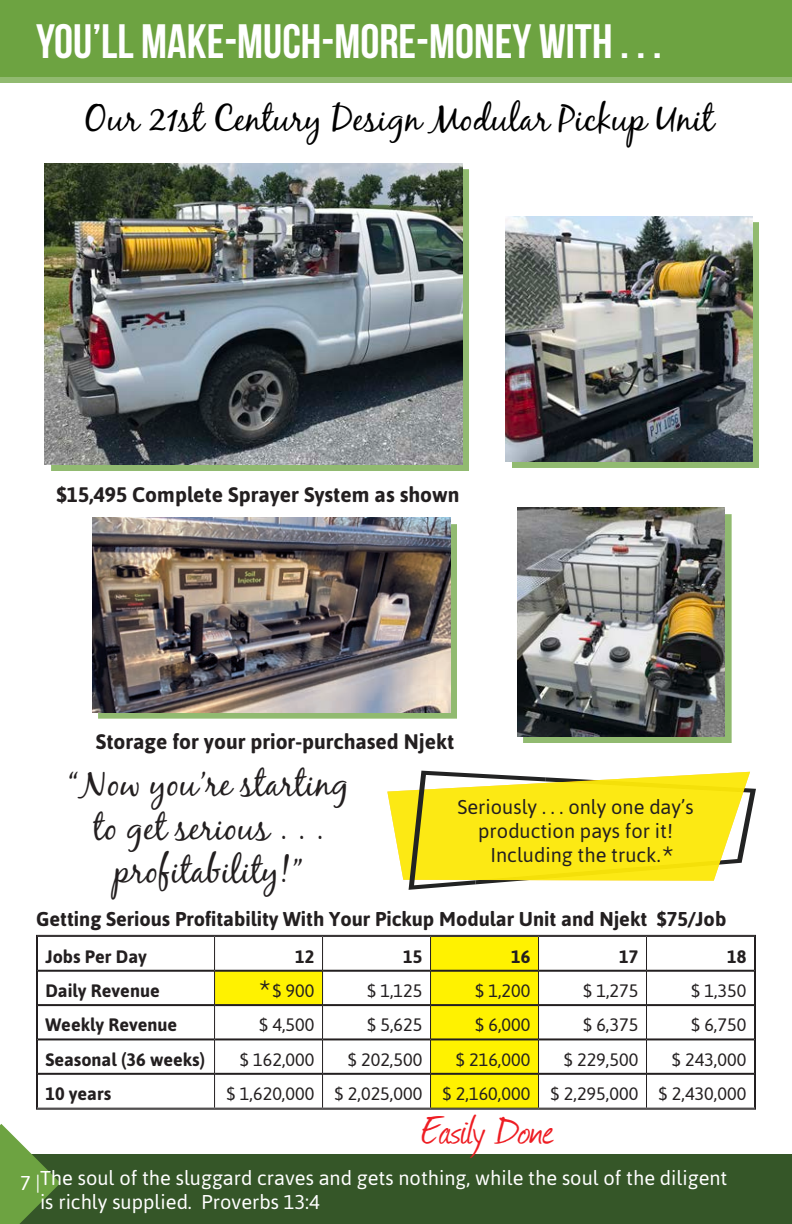
<style>
.page{position:relative;width:792px;height:1224px;background:#fff}
.page>*{position:absolute;margin:0;border:0;box-sizing:border-box;transform-origin:0 0}
.Grey_Heading{font:700 48px "Bebas Neue";color:#fff}
.Grey_Heading-2{font:48px "Journal";letter-spacing:-.015em;color:#ee1d23}
.t1{font:36px "Black Jack";color:#231f20}
.Grey_Heading-3{font:36px "Black Jack";color:#000}
.t2{font:32px "Asap";color:#231f20}
.t3{font:700 21px "Asap";color:#231f20}
.t4{font:20px/24px "Asap";color:#fff}
.t5{font:700 20px "Asap";color:#231f20}
.t6{font:20px "Asap";color:#231f20}
.t7{font:18px "Asap";color:#231f20}
.t8{font:700 18px "Asap";color:#231f20}
</style>
<div class="page">
<div style="left:0;top:1155px;width:792px;height:69px;background:#355628"></div>
<svg style="left:0;top:1124px;width:60px;height:100px"></svg>
<div style="left:0;top:0;width:792px;height:83px;background:#6da341;opacity:.75"></div>
<div style="left:0;top:0;width:792px;height:76px;background:#6da341"></div>
<div style="left:51px;top:170px;width:418px;height:301px;background:#6da341;opacity:.75"></div>
<img style="left:45px;top:163px;width:417px;height:302px">
<div style="left:512px;top:222px;width:247px;height:246px;background:#6da341;opacity:.75"></div>
<img style="left:506px;top:216px;width:246px;height:246px">
<div style="left:98px;top:524px;width:359px;height:195px;background:#6da341;opacity:.75"></div>
<img style="left:92px;top:518px;width:359px;height:194px">
<div style="left:523px;top:514px;width:208px;height:229px;background:#6da341;opacity:.75"></div>
<img style="left:517px;top:508px;width:208px;height:228px">
<div style="left:431px;top:937px;width:107px;height:171px;background:#fff200"></div>
<div style="left:215px;top:971px;width:108px;height:34px;background:#fff200"></div>
<hr style="left:38px;top:970px;width:176px;height:2px;background:#231f20">
<hr style="left:215px;top:970px;width:107px;height:2px;background:#231f20">
<hr style="left:323px;top:970px;width:107px;height:2px;background:#231f20">
<hr style="left:431px;top:970px;width:107px;height:2px;background:#231f20">
<hr style="left:539px;top:970px;width:107px;height:2px;background:#231f20">
<hr style="left:647px;top:970px;width:107px;height:2px;background:#231f20">
<hr style="left:38px;top:1004px;width:176px;height:2px;background:#231f20">
<hr style="left:215px;top:1004px;width:107px;height:2px;background:#231f20">
<hr style="left:323px;top:1004px;width:107px;height:2px;background:#231f20">
<hr style="left:431px;top:1004px;width:107px;height:2px;background:#231f20">
<hr style="left:539px;top:1004px;width:107px;height:2px;background:#231f20">
<hr style="left:647px;top:1004px;width:107px;height:2px;background:#231f20">
<hr style="left:38px;top:1038px;width:176px;height:2px;background:#231f20">
<hr style="left:215px;top:1038px;width:107px;height:2px;background:#231f20">
<hr style="left:323px;top:1038px;width:107px;height:2px;background:#231f20">
<hr style="left:431px;top:1038px;width:107px;height:2px;background:#231f20">
<hr style="left:539px;top:1038px;width:107px;height:2px;background:#231f20">
<hr style="left:647px;top:1038px;width:107px;height:2px;background:#231f20">
<hr style="left:38px;top:1073px;width:176px;height:2px;background:#231f20">
<hr style="left:215px;top:1073px;width:107px;height:2px;background:#231f20">
<hr style="left:323px;top:1073px;width:107px;height:2px;background:#231f20">
<hr style="left:431px;top:1073px;width:107px;height:2px;background:#231f20">
<hr style="left:539px;top:1073px;width:107px;height:2px;background:#231f20">
<hr style="left:647px;top:1073px;width:107px;height:2px;background:#231f20">
<hr style="left:214px;top:937px;width:1px;height:34px;background:#231f20">
<hr style="left:322px;top:937px;width:1px;height:34px;background:#231f20">
<hr style="left:430px;top:937px;width:1px;height:34px;background:#231f20">
<hr style="left:538px;top:937px;width:1px;height:34px;background:#231f20">
<hr style="left:646px;top:937px;width:1px;height:34px;background:#231f20">
<hr style="left:214px;top:971px;width:1px;height:34px;background:#231f20">
<hr style="left:322px;top:971px;width:1px;height:34px;background:#231f20">
<hr style="left:430px;top:971px;width:1px;height:34px;background:#231f20">
<hr style="left:538px;top:971px;width:1px;height:34px;background:#231f20">
<hr style="left:646px;top:971px;width:1px;height:34px;background:#231f20">
<hr style="left:214px;top:1005px;width:1px;height:34px;background:#231f20">
<hr style="left:322px;top:1005px;width:1px;height:34px;background:#231f20">
<hr style="left:430px;top:1005px;width:1px;height:34px;background:#231f20">
<hr style="left:538px;top:1005px;width:1px;height:34px;background:#231f20">
<hr style="left:646px;top:1005px;width:1px;height:34px;background:#231f20">
<hr style="left:214px;top:1039px;width:1px;height:35px;background:#231f20">
<hr style="left:322px;top:1039px;width:1px;height:35px;background:#231f20">
<hr style="left:430px;top:1039px;width:1px;height:35px;background:#231f20">
<hr style="left:538px;top:1039px;width:1px;height:35px;background:#231f20">
<hr style="left:646px;top:1039px;width:1px;height:35px;background:#231f20">
<hr style="left:214px;top:1074px;width:1px;height:34px;background:#231f20">
<hr style="left:322px;top:1074px;width:1px;height:34px;background:#231f20">
<hr style="left:430px;top:1074px;width:1px;height:34px;background:#231f20">
<hr style="left:538px;top:1074px;width:1px;height:34px;background:#231f20">
<hr style="left:646px;top:1074px;width:1px;height:34px;background:#231f20">
<div style="left:36px;top:935px;width:720px;height:175px;border:1px solid #231f20"></div>
<svg style="left:387px;top:790px;width:22px;height:90px;fill:#fce914"></svg>
<svg style="left:409px;top:771px;width:347px;height:119px"></svg>
<p class="Grey_Heading" style="left:36px;top:15px;width:627px">YOU’LL MAKE-MUCH-MORE-MONEY WITH . . .</p>
<p class="Grey_Heading-3" style="left:85px;top:97px;width:630px">Our 21st Century Design Modular Pickup Unit</p>
<p class="t3" style="left:57px;top:481px;width:405px">$15,495 Complete Sprayer System as shown</p>
<p class="t3" style="left:96px;top:728px;width:360px">Storage for your prior-purchased Njekt</p>
<p class="t1" style="left:69px;top:762px;width:282px">“Now you’re starting</p>
<p class="t1" style="left:93px;top:805px;width:232px">to get serious . . .</p>
<p class="t1" style="left:114px;top:848px;width:190px">profitability!”</p>
<p class="t6" style="left:458px;top:794px;width:238px">Seriously . . . only one day’s</p>
<p class="t6" style="left:478px;top:818px;width:196px">production pays for it!</p>
<p class="t6" style="left:491px;top:842px;width:172px">Including the truck.</p>
<p class="t2" style="left:662px;top:837px;width:13px">*</p>
<p class="t5" style="left:36px;top:906px;width:692px">Getting Serious Profitability With Your Pickup Modular Unit and Njekt $75/Job</p>
<p class="t8" style="left:46px;top:944px;width:103px">Jobs Per Day</p>
<p class="t8" style="left:295px;top:944px;width:21px">12</p>
<p class="t8" style="left:403px;top:944px;width:21px">15</p>
<p class="t8" style="left:511px;top:944px;width:21px">16</p>
<p class="t8" style="left:619px;top:944px;width:21px">17</p>
<p class="t8" style="left:727px;top:944px;width:21px">18</p>
<p class="t8" style="left:45px;top:979px;width:116px">Daily Revenue</p>
<p class="t7" style="left:272px;top:979px;width:44px">$ 900</p>
<p class="t7" style="left:367px;top:979px;width:57px">$ 1,125</p>
<p class="t7" style="left:475px;top:979px;width:57px">$ 1,200</p>
<p class="t7" style="left:583px;top:979px;width:57px">$ 1,275</p>
<p class="t7" style="left:691px;top:979px;width:57px">$ 1,350</p>
<p class="t8" style="left:45px;top:1013px;width:133px">Weekly Revenue</p>
<p class="t7" style="left:259px;top:1013px;width:57px">$ 4,500</p>
<p class="t7" style="left:367px;top:1013px;width:57px">$ 5,625</p>
<p class="t7" style="left:475px;top:1013px;width:57px">$ 6,000</p>
<p class="t7" style="left:583px;top:1013px;width:57px">$ 6,375</p>
<p class="t7" style="left:691px;top:1013px;width:57px">$ 6,750</p>
<p class="t8" style="left:45px;top:1047px;width:161px">Seasonal (36 weeks)</p>
<p class="t7" style="left:240px;top:1048px;width:76px">$ 162,000</p>
<p class="t7" style="left:348px;top:1048px;width:76px">$ 202,500</p>
<p class="t7" style="left:456px;top:1048px;width:76px">$ 216,000</p>
<p class="t7" style="left:564px;top:1048px;width:76px">$ 229,500</p>
<p class="t7" style="left:672px;top:1048px;width:76px">$ 243,000</p>
<p class="t8" style="left:45px;top:1082px;width:67px">10 years</p>
<p class="t7" style="left:227px;top:1082px;width:89px">$ 1,620,000</p>
<p class="t7" style="left:335px;top:1082px;width:89px">$ 2,025,000</p>
<p class="t7" style="left:443px;top:1082px;width:89px">$ 2,160,000</p>
<p class="t7" style="left:551px;top:1082px;width:89px">$ 2,295,000</p>
<p class="t7" style="left:659px;top:1082px;width:89px">$ 2,430,000</p>
<p class="t2" style="left:259px;top:970px;width:13px">*</p>
<p class="Grey_Heading-2" style="left:422px;top:1097px;width:134px">Easily Done</p>
<p class="t4" style="left:40px;top:1165px;width:689px;text-indent:-20px">7 | The soul of the sluggard craves and gets nothing, while the soul of the diligent is richly supplied. Proverbs 13:4</p>
</div>
